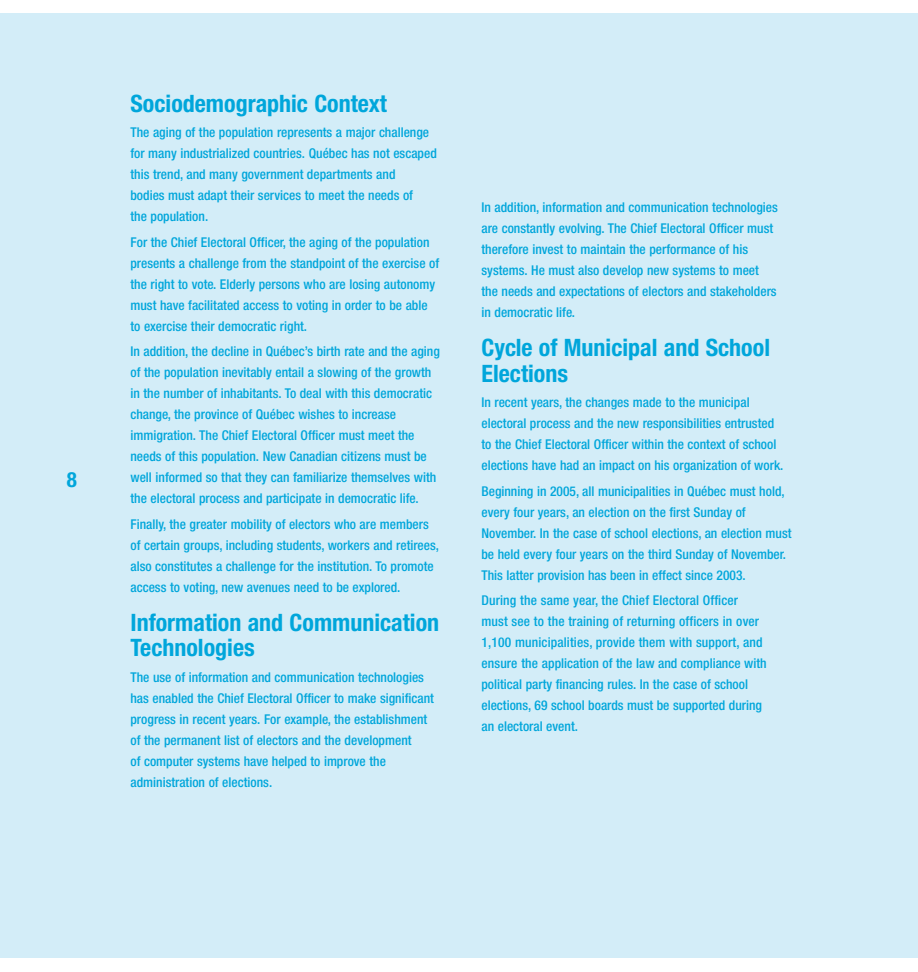
<style>
.page{position:relative;width:918px;height:972px;background:#fff}
.page>*{position:absolute;margin:0;border:0;box-sizing:border-box;transform-origin:0 0}
.t1{font:700 condensed 24px/25.5px "Helvetica Neue";color:#00a6db}
.t2{font:700 condensed 21px "Helvetica Neue";color:#00a6db}
.t3{font:500 condensed 13.5px/21px "Helvetica Neue";color:#00a6db}
</style>
<div class="page">
<div style="left:0;top:14px;width:918px;height:944px;background:#d3edf8"></div>
<h2 class="t2" style="left:67px;top:472px;width:12px">8</h2>
<h1 class="t1" style="left:130px;top:92px;width:258px">Sociodemographic Context</h1>
<p class="t3" style="left:130px;top:123px;width:308px">The aging of the population represents a major challenge for many industrialized countries. Québec has not escaped this trend, and many government departments and<br>bodies must adapt their services to meet the needs of<br>the population.</p>
<p class="t3" style="left:130px;top:233px;width:310px">For the Chief Electoral Officer, the aging of the population presents a challenge from the standpoint of the exercise of the right to vote. Elderly persons who are losing autonomy must have facilitated access to voting in order to be able to exercise their democratic right.</p>
<p class="t3" style="left:130px;top:342px;width:311px">In addition, the decline in Québec’s birth rate and the aging of the population inevitably entail a slowing of the growth in the number of inhabitants. To deal with this democratic change, the province of Québec wishes to increase immigration. The Chief Electoral Officer must meet the needs of this population. New Canadian citizens must be well informed so that they can familiarize themselves with the electoral process and participate in democratic life.</p>
<p class="t3" style="left:131px;top:515px;width:310px">Finally, the greater mobility of electors who are members of certain groups, including students, workers and retirees, also constitutes a challenge for the institution. To promote access to voting, new avenues need to be explored.</p>
<h1 class="t1" style="left:130px;top:611px;width:310px">Information and Communication<br>Technologies</h1>
<p class="t3" style="left:130px;top:668px;width:305px">The use of information and communication technologies has enabled the Chief Electoral Officer to make significant progress in recent years. For example, the establishment of the permanent list of electors and the development<br>of computer systems have helped to improve the administration of elections.</p>
<p class="t3" style="left:482px;top:198px;width:298px">In addition, information and communication technologies are constantly evolving. The Chief Electoral Officer must therefore invest to maintain the performance of his systems. He must also develop new systems to meet the needs and expectations of electors and stakeholders in democratic life.</p>
<h1 class="t1" style="left:482px;top:337px;width:290px">Cycle of Municipal and School<br>Elections</h1>
<p class="t3" style="left:482px;top:393px;width:303px">In recent years, the changes made to the municipal electoral process and the new responsibilities entrusted to the Chief Electoral Officer within the context of school elections have had an impact on his organization of work.</p>
<p class="t3" style="left:482px;top:482px;width:312px">Beginning in 2005, all municipalities in Québec must hold, every four years, an election on the first Sunday of November. In the case of school elections, an election must be held every four years on the third Sunday of November.<br>This latter provision has been in effect since 2003.</p>
<p class="t3" style="left:481px;top:591px;width:287px">During the same year, the Chief Electoral Officer must see to the training of returning officers in over 1,100 municipalities, provide them with support, and ensure the application of the law and compliance with political party financing rules. In the case of school elections, 69 school boards must be supported during an electoral event.</p>
</div>
